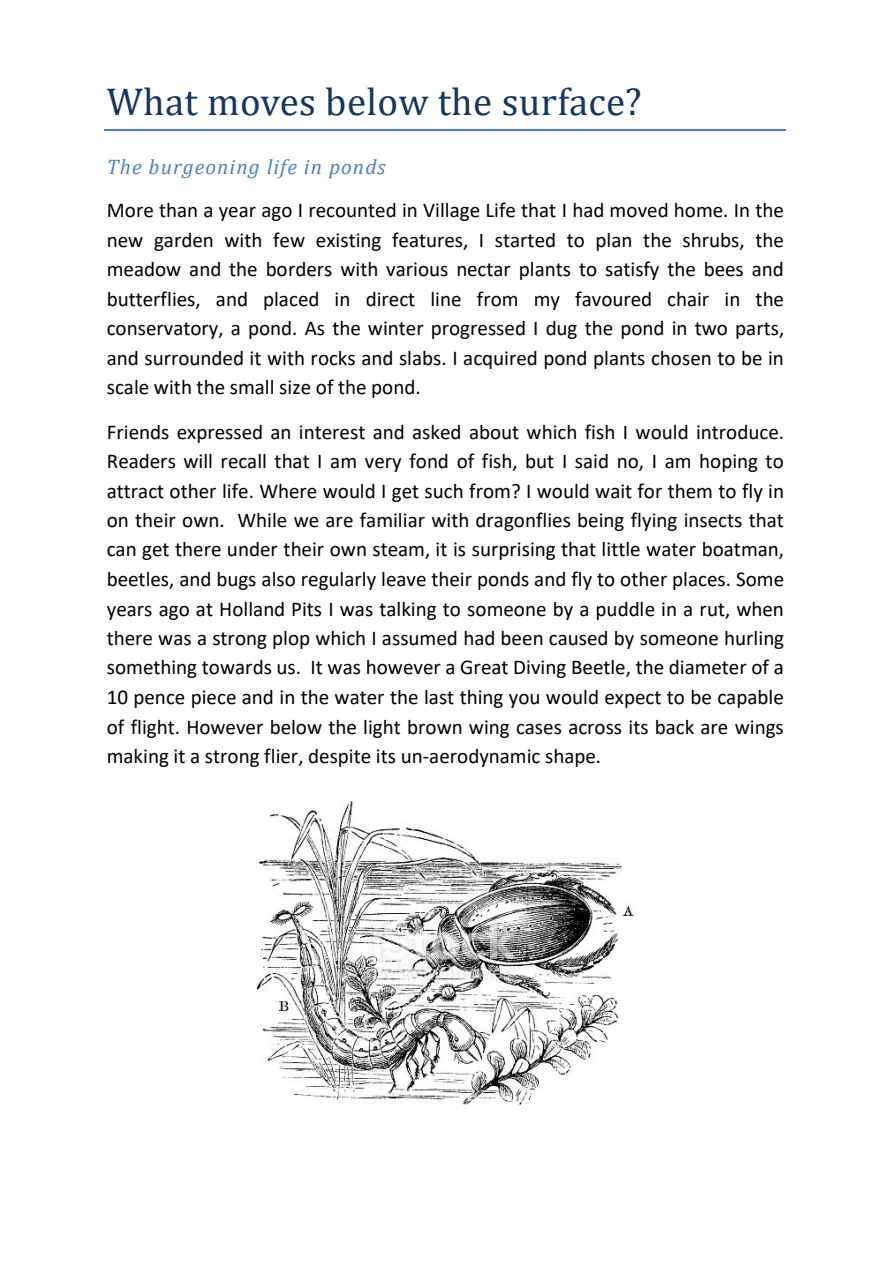
<style>
.page{position:relative;width:893px;height:1262px;background:#fff}
.page>*{position:absolute;margin:0;border:0;box-sizing:border-box;transform-origin:0 0}
.t1{font:39px "Cambria";letter-spacing:.01em;color:#17365d}
.t2{font:21px/29.4px "Calibri";color:#000;text-align:justify}
.t3{font:italic 21px "Cambria";letter-spacing:.055em;color:#4f81bd}
</style>
<div class="page">
<hr style="left:105px;top:129px;width:681px;height:2px;background:#4f81bd">
<img style="left:256px;top:801px;width:378px;height:304px">
<h1 class="t1" style="left:107px;top:78px;width:536px">What moves below the surface?</h1>
<p class="t3" style="left:107px;top:154px;width:280px">The burgeoning life in ponds</p>
<p class="t2" style="left:107px;top:197px;width:679px">More than a year ago I recounted in Village Life that I had moved home. In the new garden with few existing features, I started to plan the shrubs, the meadow and the borders with various nectar plants to satisfy the bees and butterflies, and placed in direct line from my favoured chair in the conservatory, a pond. As the winter progressed I dug the pond in two parts, and surrounded it with rocks and slabs. I acquired pond plants chosen to be in scale with the small size of the pond.</p>
<p class="t2" style="left:107px;top:418px;width:679px">Friends expressed an interest and asked about which fish I would introduce.<br>Readers will recall that I am very fond of fish, but I said no, I am hoping to attract other life. Where would I get such from? I would wait for them to fly in on their own. While we are familiar with dragonflies being flying insects that can get there under their own steam, it is surprising that little water boatman, beetles, and bugs also regularly leave their ponds and fly to other places. Some years ago at Holland Pits I was talking to someone by a puddle in a rut, when there was a strong plop which I assumed had been caused by someone hurling something towards us. It was however a Great Diving Beetle, the diameter of a 10 pence piece and in the water the last thing you would expect to be capable of flight. However below the light brown wing cases across its back are wings making it a strong flier, despite its un-aerodynamic shape.</p>
</div>
